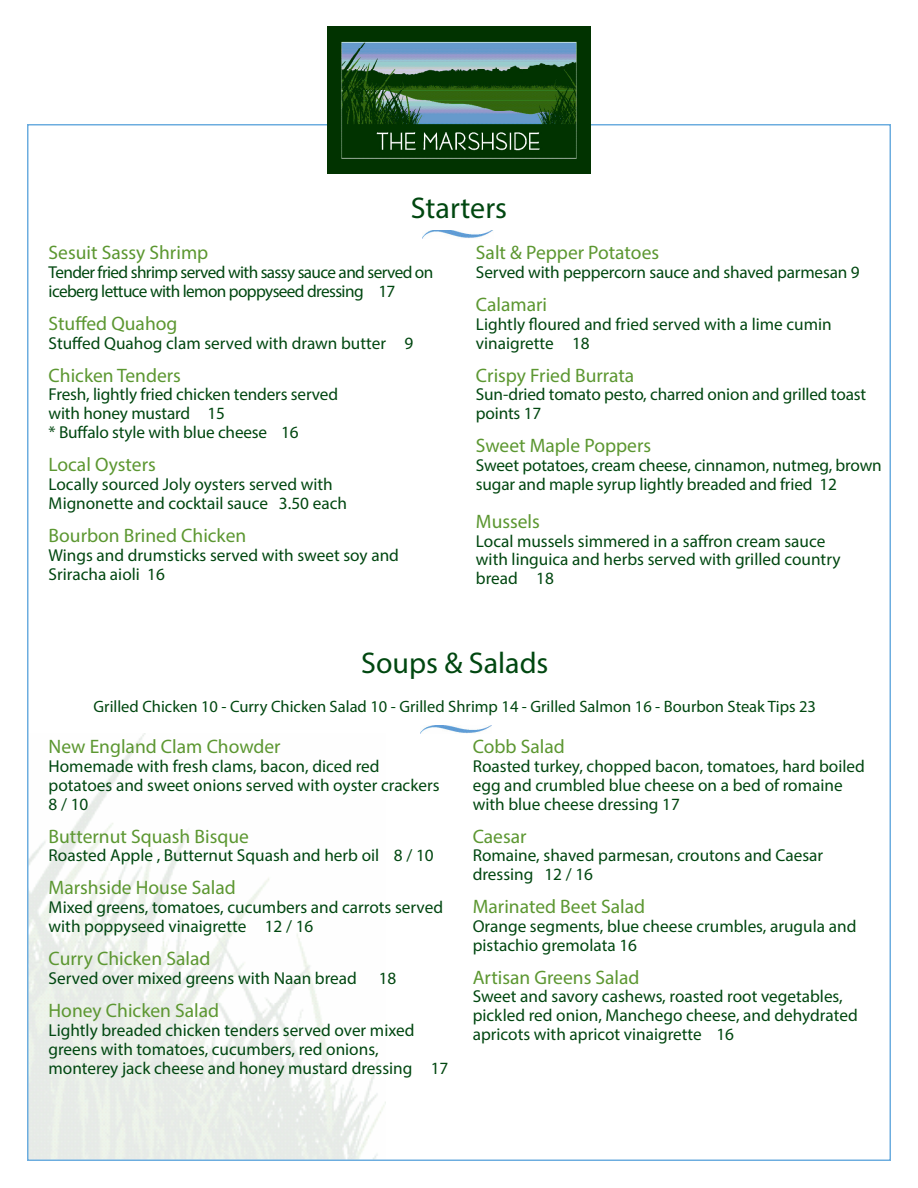
<style>
.page{position:relative;width:918px;height:1188px;background:#fff}
.page>*{position:absolute;margin:0;border:0;box-sizing:border-box;transform-origin:0 0}
.t1{font:30px "Myriad Pro";color:#004710}
.Item_Header{font:19.5px "Myriad Pro";color:#5c9731}
.Item_Description_Price{font:19.5px "Myriad Pro";color:#5c9731}
.Item_Description_Price-2{font:17.25px/18.8px "Myriad Pro";color:#004710}
.Item_Description_Price-3{font:17.25px/18.8px "Myriad Pro";letter-spacing:-.035em;color:#004710}
.Item_Header-2{font:17.25px/18.8px "Myriad Pro";letter-spacing:-.01em;color:#004710}
.t2{font:16.5px "Myriad Pro";color:#004710}
</style>
<div class="page">
<img style="left:30px;top:734px;width:356px;height:424px">
<img style="left:327px;top:27px;width:264px;height:146px">
<img style="left:420px;top:726px;width:71px;height:8px">
<img style="left:422px;top:230px;width:71px;height:9px">
<p class="t1" style="left:411px;top:189px;width:98px">Starters</p>
<p class="Item_Header" style="left:49px;top:241px;width:161px">Sesuit Sassy Shrimp</p>
<p class="Item_Description_Price-3" style="left:49px;top:263px;width:386px">Tender fried shrimp served with sassy sauce and served on iceberg lettuce with lemon poppyseed dressing 17</p>
<p class="Item_Header" style="left:49px;top:311px;width:130px">Stuffed Quahog</p>
<p class="Item_Description_Price-2" style="left:49px;top:333px;width:366px">Stuffed Quahog clam served with drawn butter 9</p>
<p class="Item_Header" style="left:49px;top:363px;width:134px">Chicken Tenders</p>
<p class="Item_Description_Price-2" style="left:49px;top:385px;width:291px">Fresh, lightly fried chicken tenders served with honey mustard 15<br>* Buffalo style with blue cheese 16</p>
<p class="Item_Header" style="left:49px;top:452px;width:109px">Local Oysters</p>
<p class="Item_Description_Price-2" style="left:49px;top:474px;width:300px;line-height:19.5px">Locally sourced Joly oysters served with<br>Mignonette and cocktail sauce 3.50 each</p>
<p class="Item_Description_Price" style="left:49px;top:524px;width:199px">Bourbon Brined Chicken</p>
<p class="Item_Description_Price-2" style="left:49px;top:545px;width:352px;line-height:19.5px">Wings and drumsticks served with sweet soy and<br>Sriracha aioli 16</p>
<p class="Item_Header" style="left:476px;top:241px;width:185px">Salt &amp; Pepper Potatoes</p>
<p class="Item_Description_Price-2" style="left:476px;top:263px;width:385px">Served with peppercorn sauce and shaved parmesan 9</p>
<p class="Item_Header" style="left:476px;top:293px;width:73px">Calamari</p>
<p class="Item_Description_Price-2" style="left:476px;top:314px;width:357px">Lightly floured and fried served with a lime cumin vinaigrette 18</p>
<p class="Item_Header" style="left:476px;top:363px;width:160px">Crispy Fried Burrata</p>
<p class="Item_Description_Price-2" style="left:476px;top:385px;width:392px">Sun-dried tomato pesto, charred onion and grilled toast points 17</p>
<p class="Item_Header" style="left:476px;top:434px;width:177px">Sweet Maple Poppers</p>
<p class="Item_Header-2" style="left:476px;top:455px;width:407px">Sweet potatoes, cream cheese, cinnamon, nutmeg, brown sugar and maple syrup lightly breaded and fried 12</p>
<p class="Item_Header" style="left:476px;top:509px;width:66px">Mussels</p>
<p class="Item_Description_Price-2" style="left:476px;top:531px;width:366px">Local mussels simmered in a saffron cream sauce with linguica and herbs served with grilled country bread 18</p>
<p class="t1" style="left:361px;top:644px;width:189px">Soups &amp; Salads</p>
<p class="t2" style="left:94px;top:696px;width:724px">Grilled Chicken 10 - Curry Chicken Salad 10 - Grilled Shrimp 14 - Grilled Salmon 16 - Bourbon Steak Tips 23</p>
<p class="Item_Header" style="left:49px;top:735px;width:234px">New England Clam Chowder</p>
<p class="Item_Description_Price-2" style="left:49px;top:757px;width:392px">Homemade with fresh clams, bacon, diced red potatoes and sweet onions served with oyster crackers<br>8 / 10</p>
<p class="Item_Header" style="left:49px;top:824px;width:202px">Butternut Squash Bisque</p>
<p class="Item_Description_Price-2" style="left:49px;top:846px;width:387px">Roasted Apple , Butternut Squash and herb oil 8 / 10</p>
<p class="Item_Header" style="left:49px;top:876px;width:189px">Marshside House Salad</p>
<p class="Item_Description_Price-2" style="left:49px;top:898px;width:396px">Mixed greens, tomatoes, cucumbers and carrots served with poppyseed vinaigrette 12 / 16</p>
<p class="Item_Header" style="left:49px;top:946px;width:163px">Curry Chicken Salad</p>
<p class="Item_Description_Price-2" style="left:49px;top:969px;width:310px">Served over mixed greens with Naan bread</p>
<p class="Item_Description_Price-2" style="left:379px;top:969px;width:19px">18</p>
<p class="Item_Header" style="left:49px;top:999px;width:172px">Honey Chicken Salad</p>
<p class="Item_Description_Price-2" style="left:49px;top:1021px;width:401px">Lightly breaded chicken tenders served over mixed greens with tomatoes, cucumbers, red onions, monterey jack cheese and honey mustard dressing 17</p>
<p class="Item_Header" style="left:473px;top:735px;width:94px">Cobb Salad</p>
<p class="Item_Description_Price-2" style="left:473px;top:757px;width:394px">Roasted turkey, chopped bacon, tomatoes, hard boiled egg and crumbled blue cheese on a bed of romaine with blue cheese dressing 17</p>
<p class="Item_Header" style="left:473px;top:824px;width:55px">Caesar</p>
<p class="Item_Description_Price-2" style="left:473px;top:846px;width:352px">Romaine, shaved parmesan, croutons and Caesar dressing 12 / 16</p>
<p class="Item_Header" style="left:473px;top:895px;width:174px">Marinated Beet Salad</p>
<p class="Item_Description_Price-2" style="left:473px;top:916px;width:385px">Orange segments, blue cheese crumbles, arugula and pistachio gremolata 16</p>
<p class="Item_Header" style="left:473px;top:965px;width:168px">Artisan Greens Salad</p>
<p class="Item_Description_Price-2" style="left:473px;top:987px;width:387px">Sweet and savory cashews, roasted root vegetables, pickled red onion, Manchego cheese, and dehydrated apricots with apricot vinaigrette 16</p>
</div>
